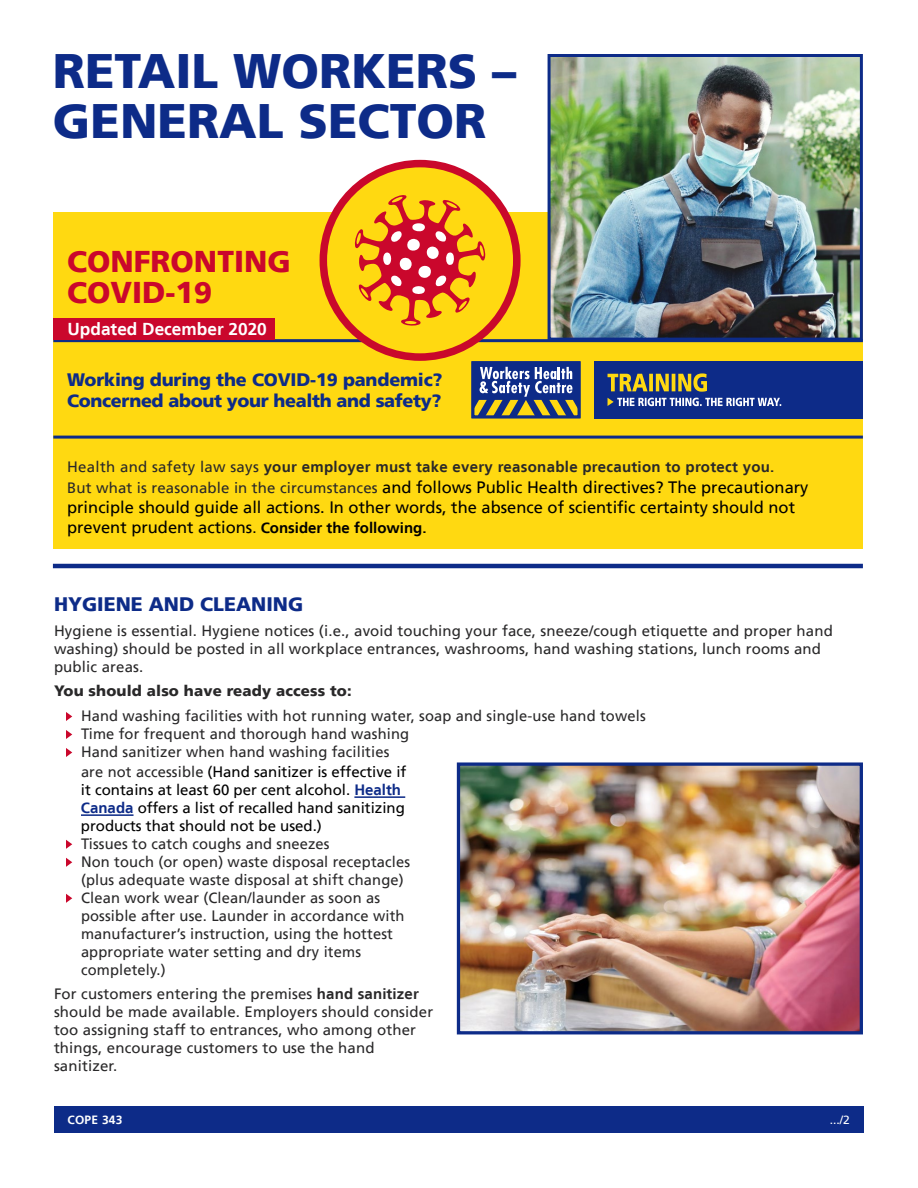
<style>
.page{position:relative;width:918px;height:1188px;background:#fff}
.page>*{position:absolute;margin:0;border:0;box-sizing:border-box;transform-origin:0 0}
.t1{font:900 48.3px/50.4px "Frutiger LT";color:#0d2b88}
.t2{font:900 30px/31.3px "Frutiger LT";color:#ca072c}
.t3{font:900 19.5px "Frutiger LT";color:#0d2b88}
.t4{font:900 18px/21px "Frutiger LT";letter-spacing:-.02em;color:#0d2b88}
.t5{font:700 17.25px "Frutiger LT";color:#fff}
.t6{font:16.5px/19.8px "Frutiger LT";color:#000}
.t7{font:15px/18px "Frutiger LT";letter-spacing:.01em;color:#292829}
.t8{font:15px/18px "Frutiger LT";color:#000}
.t9{font:700 15px "Frutiger LT";letter-spacing:.02em;color:#292829}
.t10{font:900 15px "Frutiger LT";letter-spacing:.01em;color:#292829}
.t11{font:700 12px "Frutiger LT";letter-spacing:.02em;color:#fff}
.t12{font:12px "Frutiger LT";color:#fff}
.s1{font-weight:400}
.s2{font-size:15px;color:#292829}
.s3{font-size:15px}
.s4{font-weight:700;font-size:15px}
.s5{color:#292829}
.s6{font-weight:700;color:#0d2b88}
.s7{font-weight:700}
</style>
<div class="page">
<hr style="left:354px;top:796px;width:51px;height:2px;background:#0d2b88">
<hr style="left:81px;top:814px;width:53px;height:2px;background:#0d2b88">
<svg style="left:66px;top:712px;width:6px;height:9px"></svg>
<svg style="left:66px;top:730px;width:6px;height:9px"></svg>
<svg style="left:66px;top:748px;width:6px;height:9px"></svg>
<svg style="left:66px;top:840px;width:6px;height:9px"></svg>
<svg style="left:66px;top:858px;width:6px;height:9px"></svg>
<svg style="left:66px;top:894px;width:6px;height:9px"></svg>
<hr style="left:53px;top:564px;width:810px;height:4px;background:#0d2b88">
<div style="left:54px;top:1107px;width:810px;height:26px;background:#0d2b88"></div>
<div style="left:53px;top:212px;width:810px;height:337px;background:#ffd911"></div>
<div style="left:594px;top:361px;width:269px;height:57px;background:#0d2b88"></div>
<svg style="left:475px;top:365px;width:102px;height:49px;background:#616e8d"></svg>
<div style="left:471px;top:361px;width:110px;height:57px;border:3px solid #0d2b88"></div>
<svg style="left:608px;top:373px;width:99px;height:19px"></svg>
<svg style="left:608px;top:398px;width:173px;height:8px"></svg>
<hr style="left:53px;top:436px;width:810px;height:3px;background:#0d2b88">
<hr style="left:53px;top:339px;width:810px;height:3px;background:#0d2b88">
<svg style="left:323px;top:164px;width:194px;height:193px"></svg>
<div style="left:320px;top:160px;width:201px;height:201px;border:8px solid #c9082b;border-radius:50%"></div>
<svg style="left:354px;top:195px;width:132px;height:131px"></svg>
<div style="left:53px;top:318px;width:222px;height:22px;background:#ca072c"></div>
<img style="left:552px;top:58px;width:307px;height:279px">
<div style="left:548px;top:54px;width:315px;height:287px;border:3px solid #0d2b88"></div>
<img style="left:461px;top:766px;width:398px;height:264px">
<div style="left:457px;top:762px;width:406px;height:272px;border:3px solid #0d2b88"></div>
<h1 class="t1" style="left:53px;top:45px;width:465px">RETAIL WORKERS –<br>GENERAL SECTOR</h1>
<h2 class="t2" style="left:67px;top:246px;width:225px">CONFRONTING<br>COVID-19</h2>
<p class="t5" style="left:68px;top:319px;width:201px">Updated December 2020</p>
<p class="t4" style="left:67px;top:369px;width:377px">Working during the COVID-19 pandemic?<br>Concerned about your health and safety?</p>
<p class="t9" style="left:67px;top:458px;width:709px"><span class="s1">Health and safety law says</span> your employer must take every reasonable precaution to protect you.</p>
<p class="t6" style="left:67px;top:477px;width:743px"><span class="s2">But what is reasonable in the circumstances</span> and follows Public Health directives? The precautionary principle should guide all actions. In other words, the absence of scientific certainty should not prevent prudent actions<span class="s3">.</span> <span class="s4">Consider the following.</span></p>
<h3 class="t3" style="left:54px;top:592px;width:251px">HYGIENE AND CLEANING</h3>
<p class="t7" style="left:54px;top:621px;width:780px">Hygiene is essential. Hygiene notices (i.e., avoid touching your face, sneeze/cough etiquette and proper hand washing) should be posted in all workplace entrances, washrooms, hand washing stations, lunch rooms and public areas.</p>
<p class="t10" style="left:54px;top:682px;width:299px">You should also have ready access to:</p>
<p class="t7" style="left:81px;top:707px;width:566px">Hand washing facilities with hot running water, soap and single-use hand towels<br>Time for frequent and thorough hand washing<br>Hand sanitizer when hand washing facilities</p>
<p class="t8" style="left:81px;top:763px;width:327px"><span class="s5">are not accessible</span> (Hand sanitizer is effective if it contains at least 60 per cent alcohol. <span class="s6">Health Canada</span> offers a list of recalled hand sanitizing products that should not be used.)</p>
<p class="t7" style="left:81px;top:835px;width:331px">Tissues to catch coughs and sneezes<br>Non touch (or open) waste disposal receptacles (plus adequate waste disposal at shift change)<br>Clean work wear (Clean/launder as soon as possible after use. Launder in accordance with manufacturer’s instruction, using the hottest appropriate water setting and dry items completely.)</p>
<p class="t7" style="left:54px;top:985px;width:381px">For customers entering the premises <span class="s7">hand sanitizer </span>should be made available. Employers should consider too assigning staff to entrances, who among other things, encourage customers to use the hand sanitizer.</p>
<p class="t11" style="left:68px;top:1113px;width:57px">COPE 343</p>
<p class="t12" style="left:830px;top:1113px;width:22px">.../2</p>
</div>
